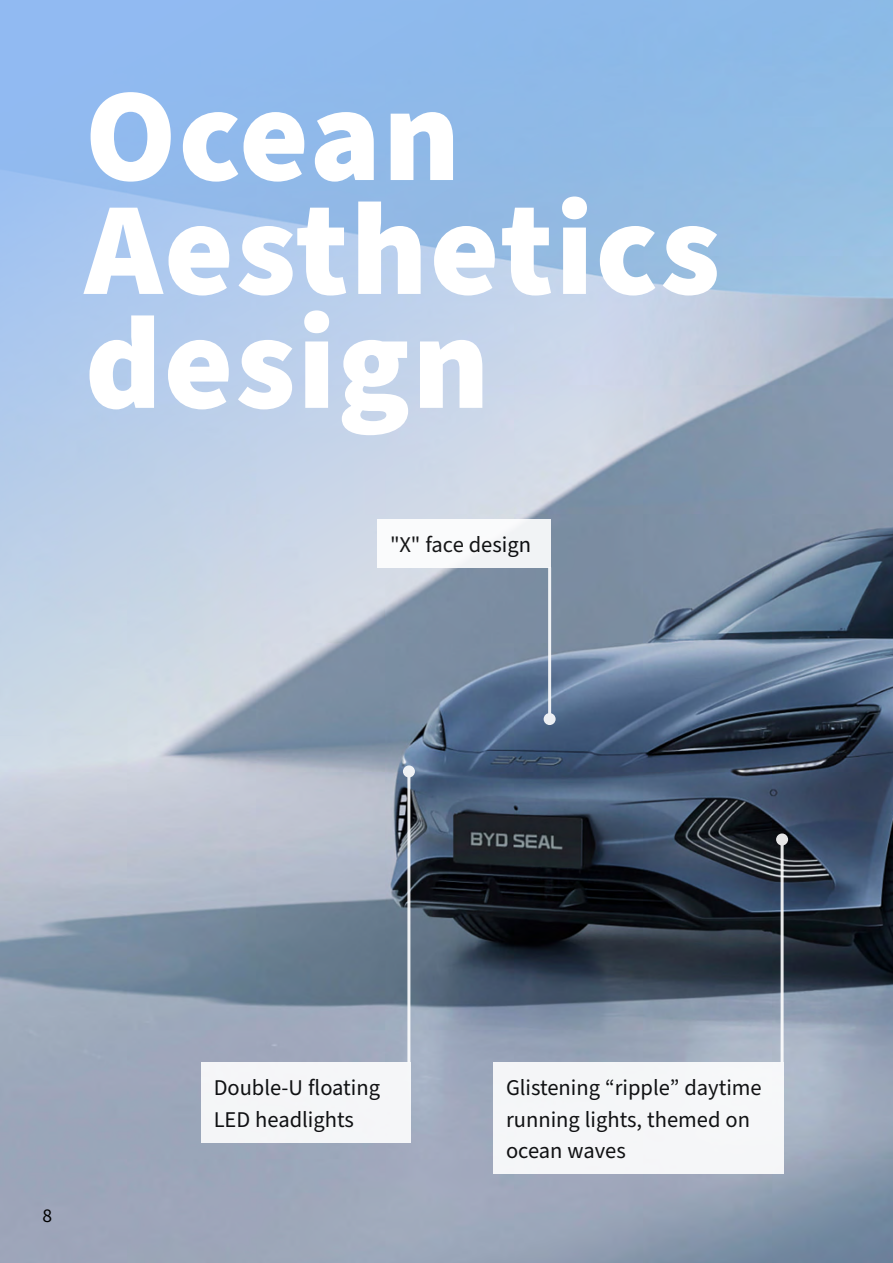
<style>
.page{position:relative;width:893px;height:1263px;background:#fff}
.page>*{position:absolute;margin:0;border:0;box-sizing:border-box;transform-origin:0 0}
._3__Intro{font:900 132.75px/113.9px "Source Sans Pro";letter-spacing:.015em;color:#fff}
.t1{font:22.5px/31.5px "Source Sans Pro";color:#000}
.t2{font:19.5px "Source Sans Pro";color:#000}
</style>
<div class="page">
<img style="left:0;top:0;width:893px;height:1263px">
<div style="left:377px;top:519px;width:174px;height:48px;background:#fff"></div>
<div style="left:201px;top:1062px;width:209px;height:80px;background:#f5f6f8"></div>
<div style="left:493px;top:1062px;width:291px;height:112px;background:#f5f6f8"></div>
<hr style="left:548px;top:567px;width:3px;height:152px;background:#fff">
<div style="left:544px;top:713px;width:12px;height:12px;background:#eceff2;border-radius:50%"></div>
<hr style="left:781px;top:839px;width:3px;height:223px;background:#fff">
<svg style="left:776px;top:833px;width:12px;height:12px"></svg>
<hr style="left:407px;top:771px;width:3px;height:291px;background:#fff">
<div style="left:403px;top:765px;width:12px;height:12px;background:#eef1f4;border-radius:50%"></div>
<p class="_3__Intro" style="left:85px;top:82px;width:637px">Ocean<br>Aesthetics design</p>
<p class="t1" style="left:390px;top:529px;width:142px">"X" face design</p>
<p class="t2" style="left:43px;top:1202px;width:11px">8</p>
<p class="t1" style="left:214px;top:1073px;width:168px">Double-U floating<br>LED headlights</p>
<p class="t1" style="left:506px;top:1073px;width:257px">Glistening “ripple” daytime running lights, themed on ocean waves</p>
</div>
